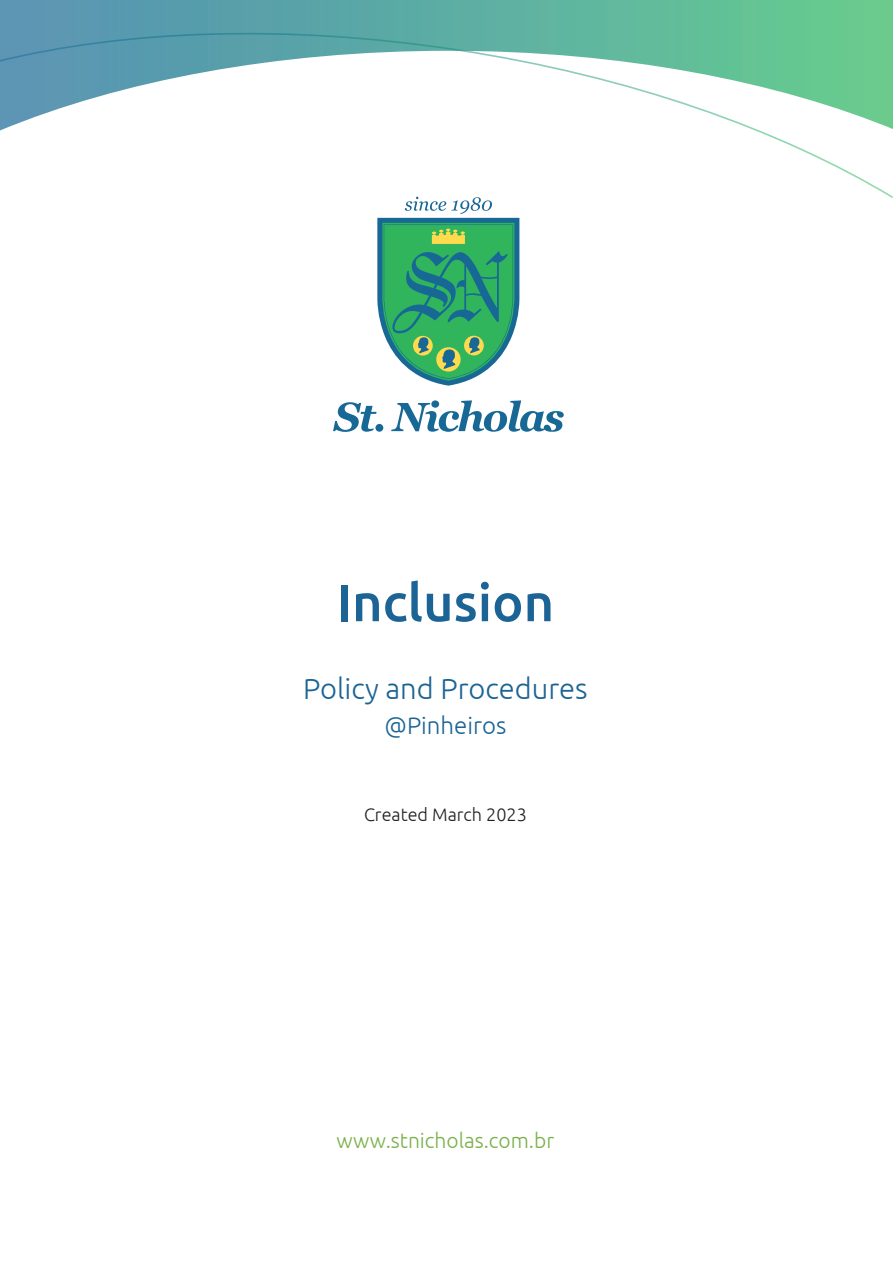
<style>
.page{position:relative;width:893px;height:1263px;background:#fff}
.page>*{position:absolute;margin:0;border:0;box-sizing:border-box;transform-origin:0 0}
.t1{font:500 52.5px "Ubuntu";color:#1c6495}
.t2{font:300 29.1px "Ubuntu";color:#1c6495}
.t3{font:300 24px "Ubuntu";color:#1c6495}
.t4{font:300 21px "Ubuntu";color:#79b148}
.t5{font:300 18px "Ubuntu";color:#231f20}
</style>
<div class="page">
<svg style="left:0;top:0;width:893px;height:33px;background:#5daea2"></svg>
<svg style="left:0;top:33px;width:893px;height:165px"></svg>
<svg style="left:391px;top:400px;width:173px;height:32px"></svg>
<svg style="left:333px;top:402px;width:50px;height:30px"></svg>
<svg style="left:377px;top:197px;width:143px;height:189px"></svg>
<h1 class="t1" style="left:337px;top:569px;width:219px">Inclusion</h1>
<h2 class="t2" style="left:303px;top:671px;width:286px">Policy and Procedures</h2>
<p class="t3" style="left:384px;top:711px;width:123px">@Pinheiros</p>
<p class="t5" style="left:364px;top:803px;width:164px">Created March 2023</p>
<p class="t4" style="left:337px;top:1128px;width:219px">www.stnicholas.com.br</p>
</div>
